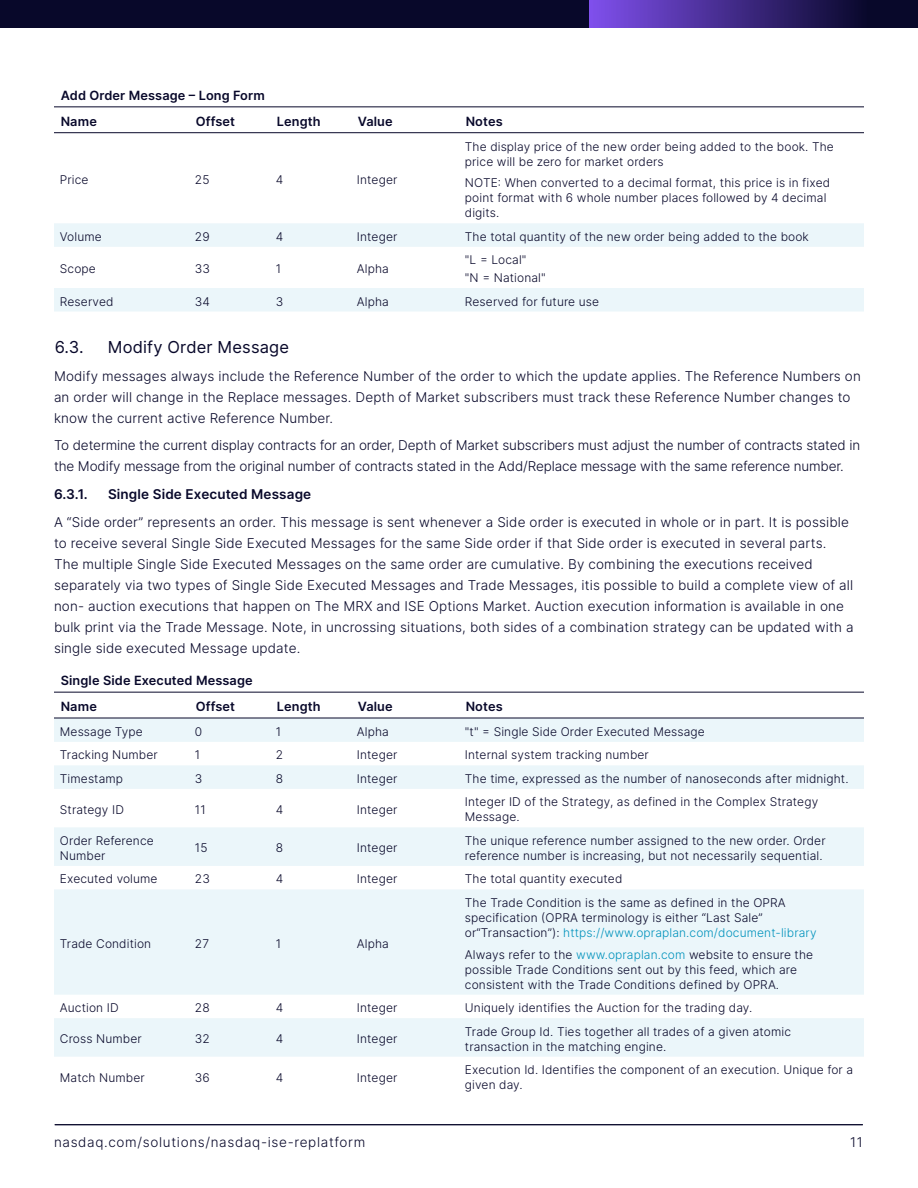
<style>
.page{position:relative;width:918px;height:1188px;background:#fff}
.page>*{position:absolute;margin:0;border:0;box-sizing:border-box;transform-origin:0 0}
.t1{font:16.5px "Inter";letter-spacing:.01em;color:#08082a}
.t2{font:300 13.5px/21px "Inter";letter-spacing:.01em;color:#08082a}
.t3{font:300 13.5px/21px "Inter";letter-spacing:-.01em;color:#08082a}
.t4{font:300 13.5px "Inter";letter-spacing:.05em;color:#08082a}
.t5{font:600 13.5px "Inter";letter-spacing:.01em;color:#08082a}
.t6{font:600 12.75px/25.8px "Inter";letter-spacing:.01em;color:#08082a}
.t7{font:300 12px/15px "Inter";letter-spacing:.01em;color:#08082a}
.s1{color:#0092bc}
</style>
<div class="page">
<hr style="left:55px;top:1124px;width:808px;height:1px;background:#08082a">
<div style="left:0;top:0;width:918px;height:28px;background:#08082a"></div>
<svg style="left:589px;top:0;width:265px;height:28px;background:#472d90"></svg>
<svg style="left:54px;top:223px;width:810px;height:89px;fill:#ebf6fa"></svg>
<hr style="left:54px;top:106px;width:135px;height:1px;background:#08082a">
<hr style="left:189px;top:106px;width:81px;height:1px;background:#08082a">
<hr style="left:270px;top:106px;width:81px;height:1px;background:#08082a">
<hr style="left:351px;top:106px;width:108px;height:1px;background:#08082a">
<hr style="left:459px;top:106px;width:405px;height:1px;background:#08082a">
<hr style="left:54px;top:132px;width:135px;height:1px;background:#08082a">
<hr style="left:189px;top:132px;width:81px;height:1px;background:#08082a">
<hr style="left:270px;top:132px;width:81px;height:1px;background:#08082a">
<hr style="left:351px;top:132px;width:108px;height:1px;background:#08082a">
<hr style="left:459px;top:132px;width:405px;height:1px;background:#08082a">
<svg style="left:54px;top:719px;width:810px;height:338px;fill:#ebf6fa"></svg>
<hr style="left:54px;top:692px;width:135px;height:1px;background:#08082a">
<hr style="left:189px;top:692px;width:81px;height:1px;background:#08082a">
<hr style="left:270px;top:692px;width:81px;height:1px;background:#08082a">
<hr style="left:351px;top:692px;width:108px;height:1px;background:#08082a">
<hr style="left:459px;top:692px;width:405px;height:1px;background:#08082a">
<hr style="left:54px;top:718px;width:135px;height:1px;background:#08082a">
<hr style="left:189px;top:718px;width:81px;height:1px;background:#08082a">
<hr style="left:270px;top:718px;width:81px;height:1px;background:#08082a">
<hr style="left:351px;top:718px;width:108px;height:1px;background:#08082a">
<hr style="left:459px;top:718px;width:405px;height:1px;background:#08082a">
<p class="t6" style="left:61px;top:82px;width:206px">Add Order Message – Long Form<br>Name</p>
<p class="t6" style="left:196px;top:108px;width:41px">Offset</p>
<p class="t6" style="left:277px;top:108px;width:45px">Length</p>
<p class="t6" style="left:358px;top:108px;width:36px">Value</p>
<p class="t6" style="left:466px;top:108px;width:39px">Notes</p>
<p class="t7" style="left:60px;top:172px;width:30px">Price</p>
<p class="t7" style="left:195px;top:172px;width:16px">25</p>
<p class="t7" style="left:276px;top:172px;width:9px">4</p>
<p class="t7" style="left:357px;top:172px;width:42px">Integer</p>
<p class="t7" style="left:465px;top:139px;width:370px">The display price of the new order being added to the book. The price will be zero for market orders</p>
<p class="t7" style="left:465px;top:175px;width:367px">NOTE: When converted to a decimal format, this price is in fixed point format with 6 whole number places followed by 4 decimal digits.</p>
<p class="t7" style="left:60px;top:229px;width:43px">Volume</p>
<p class="t7" style="left:195px;top:229px;width:16px">29</p>
<p class="t7" style="left:276px;top:229px;width:9px">4</p>
<p class="t7" style="left:357px;top:229px;width:42px">Integer</p>
<p class="t7" style="left:465px;top:229px;width:345px">The total quantity of the new order being added to the book</p>
<p class="t7" style="left:60px;top:261px;width:37px">Scope</p>
<p class="t7" style="left:195px;top:261px;width:17px">33</p>
<p class="t7" style="left:276px;top:261px;width:7px">1</p>
<p class="t7" style="left:357px;top:261px;width:33px">Alpha</p>
<p class="t7" style="left:465px;top:251px;width:82px;line-height:17.7px">"L = Local"<br>"N = National"</p>
<p class="t7" style="left:60px;top:294px;width:55px">Reserved</p>
<p class="t7" style="left:195px;top:294px;width:17px">34</p>
<p class="t7" style="left:276px;top:294px;width:9px">3</p>
<p class="t7" style="left:357px;top:294px;width:33px">Alpha</p>
<p class="t7" style="left:465px;top:294px;width:136px">Reserved for future use</p>
<h1 class="t1" style="left:55px;top:335px;width:31px">6.3.</h1>
<h1 class="t1" style="left:108px;top:335px;width:183px">Modify Order Message</h1>
<p class="t2" style="left:54px;top:365px;width:808px">Modify messages always include the Reference Number of the order to which the update applies. The Reference Numbers on an order will change in the Replace messages. Depth of Market subscribers must track these Reference Number changes to know the current active Reference Number.</p>
<p class="t3" style="left:54px;top:435px;width:808px">To determine the current display contracts for an order, Depth of Market subscribers must adjust the number of contracts stated in the Modify message from the original number of contracts stated in the Add/Replace message with the same reference number.</p>
<p class="t5" style="left:54px;top:484px;width:35px">6.3.1.</p>
<p class="t5" style="left:108px;top:484px;width:205px">Single Side Executed Message</p>
<p class="t2" style="left:54px;top:511px;width:801px">A “Side order” represents an order. This message is sent whenever a Side order is executed in whole or in part. It is possible to receive several Single Side Executed Messages for the same Side order if that Side order is executed in several parts.<br>The multiple Single Side Executed Messages on the same order are cumulative. By combining the executions received separately via two types of Single Side Executed Messages and Trade Messages, itis possible to build a complete view of all non- auction executions that happen on The MRX and ISE Options Market. Auction execution information is available in one bulk print via the Trade Message. Note, in uncrossing situations, both sides of a combination strategy can be updated with a single side executed Message update.</p>
<p class="t6" style="left:61px;top:667px;width:194px">Single Side Executed Message<br>Name</p>
<p class="t6" style="left:196px;top:693px;width:41px">Offset</p>
<p class="t6" style="left:277px;top:693px;width:45px">Length</p>
<p class="t6" style="left:358px;top:693px;width:36px">Value</p>
<p class="t6" style="left:466px;top:693px;width:39px">Notes</p>
<p class="t7" style="left:60px;top:724px;width:84px">Message Type</p>
<p class="t7" style="left:195px;top:724px;width:9px">0</p>
<p class="t7" style="left:276px;top:724px;width:7px">1</p>
<p class="t7" style="left:357px;top:724px;width:33px">Alpha</p>
<p class="t7" style="left:465px;top:724px;width:241px">"t" = Single Side Order Executed Message</p>
<p class="t7" style="left:60px;top:747px;width:99px">Tracking Number</p>
<p class="t7" style="left:195px;top:747px;width:7px">1</p>
<p class="t7" style="left:276px;top:747px;width:9px">2</p>
<p class="t7" style="left:357px;top:747px;width:42px">Integer</p>
<p class="t7" style="left:465px;top:747px;width:185px">Internal system tracking number</p>
<p class="t7" style="left:60px;top:771px;width:65px">Timestamp</p>
<p class="t7" style="left:195px;top:771px;width:9px">3</p>
<p class="t7" style="left:276px;top:771px;width:9px">8</p>
<p class="t7" style="left:357px;top:771px;width:42px">Integer</p>
<p class="t7" style="left:465px;top:771px;width:385px">The time, expressed as the number of nanoseconds after midnight.</p>
<p class="t7" style="left:60px;top:802px;width:66px">Strategy ID</p>
<p class="t7" style="left:195px;top:802px;width:12px">11</p>
<p class="t7" style="left:276px;top:802px;width:9px">4</p>
<p class="t7" style="left:357px;top:802px;width:42px">Integer</p>
<p class="t7" style="left:465px;top:794px;width:355px">Integer ID of the Strategy, as defined in the Complex Strategy<br>Message.</p>
<p class="t7" style="left:60px;top:833px;width:95px">Order Reference<br>Number</p>
<p class="t7" style="left:195px;top:840px;width:14px">15</p>
<p class="t7" style="left:276px;top:840px;width:9px">8</p>
<p class="t7" style="left:357px;top:840px;width:42px">Integer</p>
<p class="t7" style="left:465px;top:833px;width:362px">The unique reference number assigned to the new order. Order reference number is increasing, but not necessarily sequential.</p>
<p class="t7" style="left:60px;top:871px;width:99px">Executed volume</p>
<p class="t7" style="left:195px;top:871px;width:16px">23</p>
<p class="t7" style="left:276px;top:871px;width:9px">4</p>
<p class="t7" style="left:357px;top:871px;width:42px">Integer</p>
<p class="t7" style="left:465px;top:871px;width:159px">The total quantity executed</p>
<p class="t7" style="left:60px;top:936px;width:93px">Trade Condition</p>
<p class="t7" style="left:195px;top:936px;width:16px">27</p>
<p class="t7" style="left:276px;top:936px;width:7px">1</p>
<p class="t7" style="left:357px;top:936px;width:33px">Alpha</p>
<p class="t7" style="left:465px;top:895px;width:353px">The Trade Condition is the same as defined in the OPRA specification (OPRA terminology is either “Last Sale” or“Transaction”): <span class="s1">https://www.opraplan.com/document-library</span></p>
<p class="t7" style="left:465px;top:947px;width:350px">Always refer to the <span class="s1">www.opraplan.com</span> website to ensure the possible Trade Conditions sent out by this feed, which are consistent with the Trade Conditions defined by OPRA.</p>
<p class="t7" style="left:60px;top:1000px;width:60px">Auction ID</p>
<p class="t7" style="left:195px;top:1000px;width:16px">28</p>
<p class="t7" style="left:276px;top:1000px;width:9px">4</p>
<p class="t7" style="left:357px;top:1000px;width:42px">Integer</p>
<p class="t7" style="left:465px;top:1000px;width:289px">Uniquely identifies the Auction for the trading day.</p>
<p class="t7" style="left:60px;top:1031px;width:83px">Cross Number</p>
<p class="t7" style="left:195px;top:1031px;width:16px">32</p>
<p class="t7" style="left:276px;top:1031px;width:9px">4</p>
<p class="t7" style="left:357px;top:1031px;width:42px">Integer</p>
<p class="t7" style="left:465px;top:1024px;width:328px">Trade Group Id. Ties together all trades of a given atomic transaction in the matching engine.</p>
<p class="t7" style="left:60px;top:1070px;width:86px">Match Number</p>
<p class="t7" style="left:195px;top:1070px;width:16px">36</p>
<p class="t7" style="left:276px;top:1070px;width:9px">4</p>
<p class="t7" style="left:357px;top:1070px;width:42px">Integer</p>
<p class="t7" style="left:465px;top:1062px;width:390px">Execution Id. Identifies the component of an execution. Unique for a given day.</p>
<p class="t4" style="left:54px;top:1133px;width:313px">nasdaq.com/solutions/nasdaq-ise-replatform</p>
<p class="t2" style="left:850px;top:1132px;width:14px">11</p>
</div>
